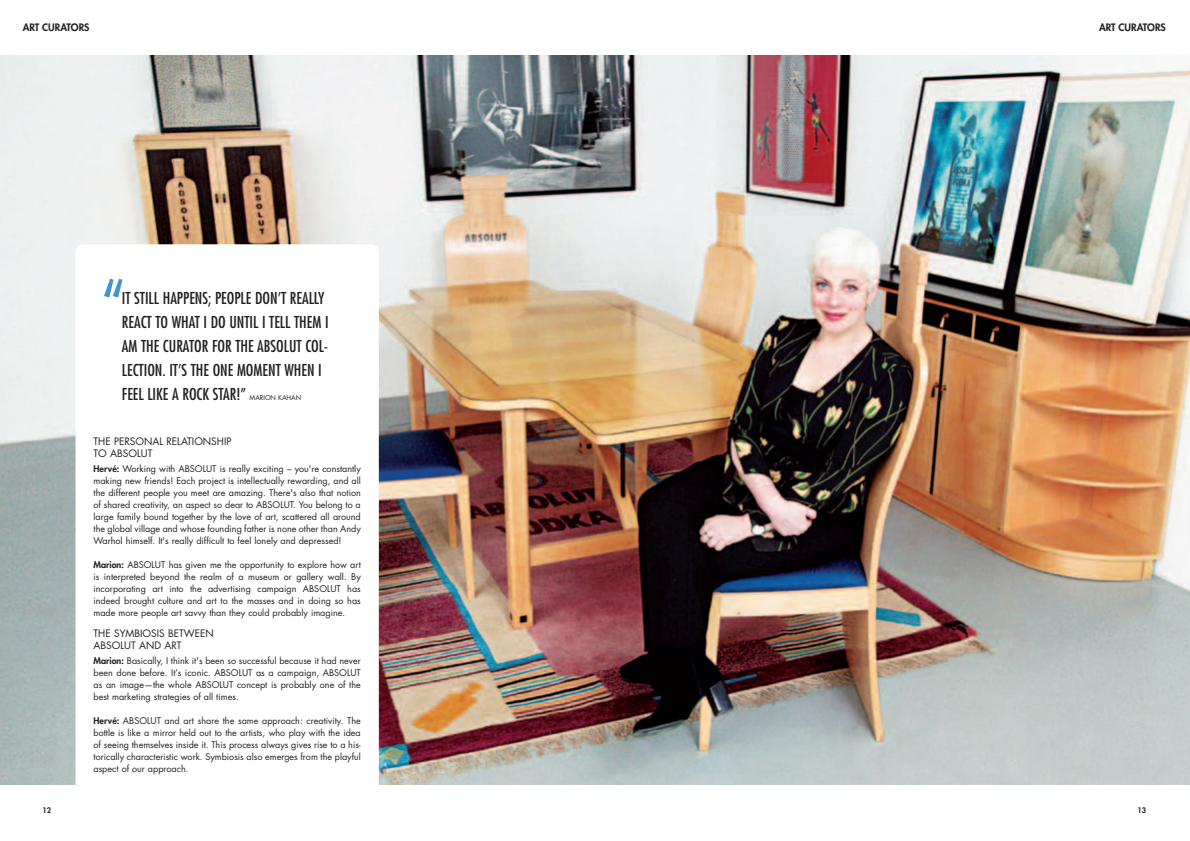
<style>
.page{position:relative;width:1190px;height:841px;background:#fff}
.page>*{position:absolute;margin:0;border:0;box-sizing:border-box;transform-origin:0 0}
.t1{font:condensed 64.9px "Futura";color:#4393cf}
.t2{font:condensed 16px/24px "Futura";color:#231f20}
.t3{font:10px/12px "Futura";color:#231f20}
.t4{font:800 10px "Futura";color:#231f20}
.t5{font:9px/12px "Futura";color:#231f20;text-align:justify}
.t6{font:800 7.5px "Futura";color:#231f20}
.t7{font:6.5px "Futura";color:#231f20}
.s1{font-weight:800}
</style>
<div class="page">
<img style="left:0;top:56px;width:1190px;height:728px">
<div style="left:76px;top:244px;width:303px;height:564px;background:#fff;border-radius:8px"></div>
<p class="t4" style="left:23px;top:23px;width:68px">ART CURATORS</p>
<h1 class="t1" style="left:103px;top:274px;width:24px">“</h1>
<h2 class="t2" style="left:122px;top:288px;width:208px">IT STILL HAPPENS; PEOPLE DON’T REALLY<br>REACT TO WHAT I DO UNTIL I TELL THEM I<br>AM THE CURATOR FOR THE ABSOLUT COL-<br>LECTION. IT’S THE ONE MOMENT WHEN I<br>FEEL LIKE A ROCK STAR!”</h2>
<p class="t7" style="left:250px;top:395px;width:53px">MARION KAHAN</p>
<p class="t3" style="left:94px;top:436px;width:139px">THE PERSONAL RELATIONSHIP<br>TO ABSOLUT</p>
<p class="t5" style="left:94px;top:464px;width:269px"><span class="s1">Hervé:</span> Working with ABSOLUT is really exciting – you're constantly making new friends! Each project is intellectually rewarding, and all the different people you meet are amazing. There's also that notion of shared creativity, an aspect so dear to ABSOLUT. You belong to a large family bound together by the love of art, scattered all around the global village and whose founding father is none other than Andy Warhol himself. It's really difficult to feel lonely and depressed!</p>
<p class="t5" style="left:94px;top:560px;width:269px"><span class="s1">Marion:</span> ABSOLUT has given me the opportunity to explore how art is interpreted beyond the realm of a museum or gallery wall. By incorporating art into the advertising campaign ABSOLUT has indeed brought culture and art to the masses and in doing so has made more people art savvy than they could probably imagine.</p>
<p class="t3" style="left:94px;top:628px;width:122px">THE SYMBIOSIS BETWEEN<br>ABSOLUT AND ART</p>
<p class="t5" style="left:94px;top:656px;width:269px"><span class="s1">Marion:</span> Basically, I think it's been so successful because it had never been done before. It’s iconic. ABSOLUT as a campaign, ABSOLUT as an image—the whole ABSOLUT concept is probably one of the best marketing strategies of all times.</p>
<p class="t5" style="left:94px;top:716px;width:269px"><span class="s1">Hervé:</span> ABSOLUT and art share the same approach: creativity. The bottle is like a mirror held out to the artists, who play with the idea of seeing themselves inside it. This process always gives rise to a his&shy;torically characteristic work. Symbiosis also emerges from the playful aspect of our approach.</p>
<p class="t4" style="left:1099px;top:23px;width:68px">ART CURATORS</p>
<p class="t6" style="left:43px;top:806px;width:10px">12</p>
<p class="t6" style="left:1137px;top:806px;width:10px">13</p>
</div>
